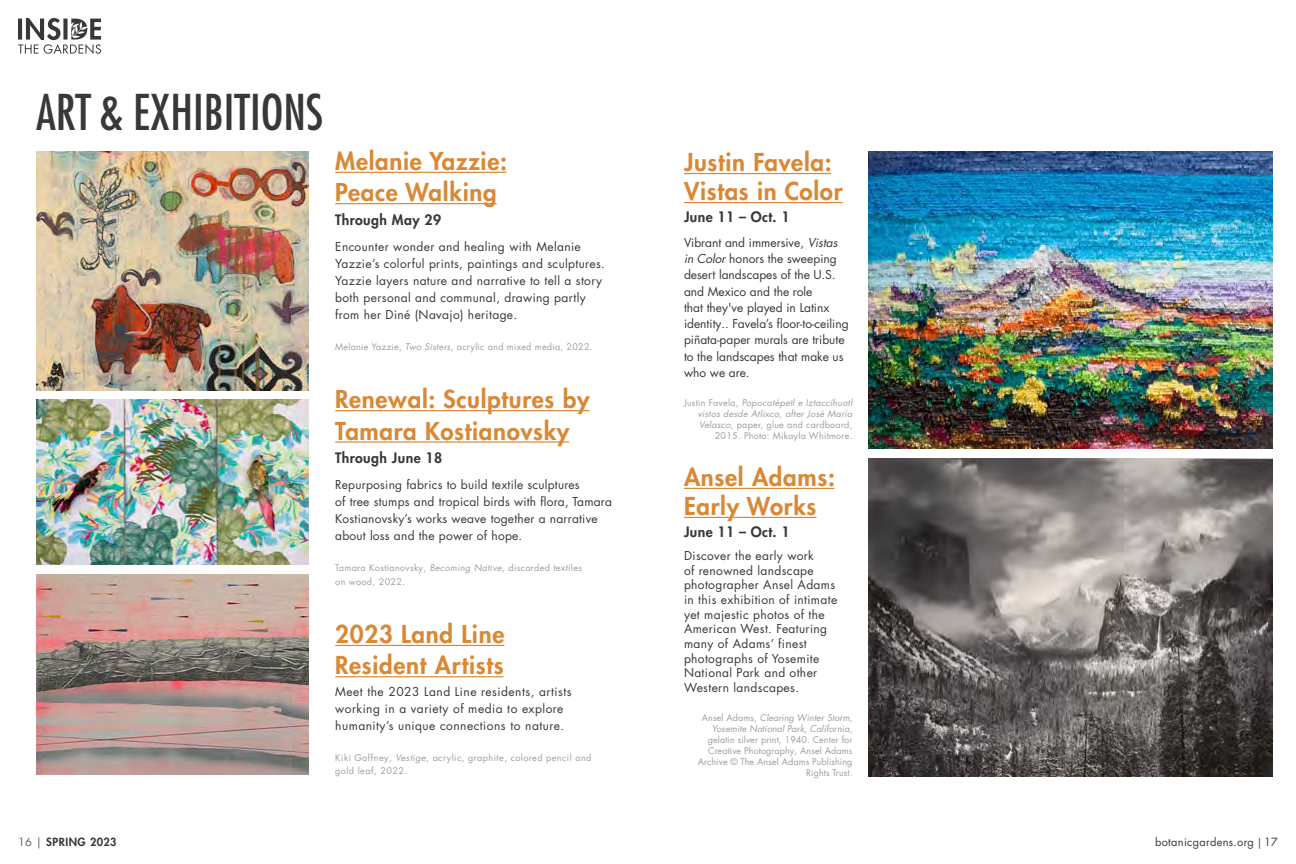
<style>
.page{position:relative;width:1296px;height:864px;background:#fff}
.page>*{position:absolute;margin:0;border:0;box-sizing:border-box;transform-origin:0 0}
.t1{font:500 condensed 48px "Futura LT Pro";color:#383839}
.t2{font:800 24px/31.3px "Futura LT Pro";letter-spacing:.03em;color:#d98835}
.t3{font:800 14px "Futura LT Pro";letter-spacing:.03em;color:#383839}
.t4{font:12px/14.6px "Futura LT Pro";letter-spacing:.03em;color:#383839}
.t5{font:12px/16.2px "Futura LT Pro";color:#383839}
.t6{font:11px "Futura LT Pro";letter-spacing:.03em;color:#383839}
.t7{font:800 11px "Futura LT Pro";letter-spacing:.04em;color:#383839}
.t8{font:9px/11px "Futura LT Pro";letter-spacing:.01em;color:#9b9da0;text-align:right}
.t9{font:italic 9px/11px "Futura LT Pro";letter-spacing:.03em;color:#9b9da0;text-align:right}
.t10{font:9px/13.3px "Futura LT Pro";letter-spacing:.03em;color:#9b9da0}
.t11{font:9px/13.3px "Futura LT Pro";letter-spacing:.05em;color:#9b9da0}
.s1{font-style:italic}
.s2{font-style:normal}
.s3{font-weight:400;color:#5c5d5f}
.s4{font-family:"Minion Pro"}
</style>
<div class="page">
<svg style="left:18px;top:18px;width:83px;height:36px"></svg>
<hr style="left:684px;top:173px;width:147px;height:1px;background:#d98835">
<hr style="left:684px;top:202px;width:159px;height:1px;background:#d98835">
<hr style="left:684px;top:488px;width:150px;height:1px;background:#d98835">
<hr style="left:684px;top:517px;width:132px;height:1px;background:#d98835">
<hr style="left:335px;top:172px;width:171px;height:1px;background:#d98835">
<hr style="left:335px;top:203px;width:162px;height:1px;background:#d98835">
<hr style="left:335px;top:410px;width:255px;height:1px;background:#d98835">
<hr style="left:335px;top:441px;width:234px;height:2px;background:#d98835">
<hr style="left:335px;top:645px;width:169px;height:1px;background:#d98835">
<hr style="left:335px;top:676px;width:169px;height:1px;background:#d98835">
<img style="left:37px;top:151px;width:271px;height:240px">
<img style="left:37px;top:399px;width:271px;height:166px">
<img style="left:868px;top:151px;width:404px;height:298px">
<img style="left:868px;top:459px;width:405px;height:317px">
<img style="left:36px;top:574px;width:273px;height:200px">
<h1 class="t1" style="left:36px;top:79px;width:289px">ART &amp; EXHIBITIONS</h1>
<h2 class="t2" style="left:335px;top:144px;width:173px">Melanie Yazzie:<br>Peace Walking</h2>
<p class="t3" style="left:335px;top:209px;width:107px">Through May 29</p>
<p class="t4" style="left:335px;top:238px;width:271px;line-height:16.9px">Encounter wonder and healing with Melanie Yazzie’s colorful prints, paintings and sculptures.<br>Yazzie layers nature and narrative to tell a story both personal and communal, drawing partly from her Diné (Navajo) heritage.</p>
<p class="t10" style="left:335px;top:340px;width:259px">Melanie Yazzie, <span class="s1">Two Sisters</span>, acrylic and mixed media, 2022.</p>
<h2 class="t2" style="left:335px;top:383px;width:256px">Renewal: Sculptures by<br>Tamara Kostianovsky</h2>
<p class="t3" style="left:335px;top:448px;width:108px">Through June 18</p>
<p class="t4" style="left:335px;top:476px;width:278px;line-height:16.9px">Repurposing fabrics to build textile sculptures<br>of tree stumps and tropical birds with flora, Tamara Kostianovsky’s works weave together a narrative about loss and the power of hope.</p>
<p class="t10" style="left:335px;top:561px;width:248px">Tamara Kostianovsky, <span class="s1">Becoming Native</span>, discarded textiles on wood, 2022.</p>
<h2 class="t2" style="left:335px;top:618px;width:171px">2023 Land Line<br>Resident Artists</h2>
<p class="t4" style="left:335px;top:683px;width:238px;line-height:16.9px">Meet the 2023 Land Line residents, artists working in a variety of media to explore humanity’s unique connections to nature.</p>
<p class="t11" style="left:335px;top:751px;width:258px">Kiki Gaffney, <span class="s1">Vestige</span>, acrylic, graphite, colored pencil and gold leaf, 2022.</p>
<h2 class="t2" style="left:684px;top:147px;width:160px;line-height:29px">Justin Favela:<br>Vistas in Color</h2>
<p class="t3" style="left:684px;top:206px;width:107px">June 11 – Oct. 1</p>
<p class="t5" style="left:684px;top:234px;width:166px">Vibrant and immersive, <span class="s1">Vistas in Color</span> honors the sweeping desert landscapes of the U.S. and Mexico and the role<br>that they've played in Latinx identity.. Favela’s floor-to-ceiling piñata-paper murals are tribute to the landscapes that make us who we are.</p>
<p class="t9" style="left:684px;top:397px;width:170px"><span class="s2">Justin Favela,</span> Popocatépetl e Iztaccíhuatl vistos desde Atlixco, after José María Velasco<span class="s2">, paper, glue and cardboard, 2015. Photo: Mikayla Whitmore.</span></p>
<h2 class="t2" style="left:684px;top:462px;width:153px;line-height:29px">Ansel Adams:<br>Early Works</h2>
<p class="t3" style="left:684px;top:521px;width:107px">June 11 – Oct. 1</p>
<p class="t4" style="left:684px;top:548px;width:155px">Discover the early work<br>of renowned landscape photographer Ansel Adams in this exhibition of intimate yet majestic photos of the<br>American West. Featuring many of Adams’ finest photographs of Yosemite<br>National Park and other<br>Western landscapes.</p>
<p class="t8" style="left:698px;top:712px;width:156px">Ansel Adams, <span class="s1">Clearing Winter Storm</span>, <span class="s1">Yosemite National Park, California</span>, gelatin silver print, 1940. Center for Creative Photography, Ansel Adams Archive © The Ansel Adams Publishing Rights Trust.</p>
<p class="t7" style="left:18px;top:834px;width:100px"><span class="s3">16 |</span> SPRING 2023</p>
<p class="t6" style="left:1155px;top:834px;width:124px">botanicgardens.org <span class="s4">|</span> 17</p>
</div>
